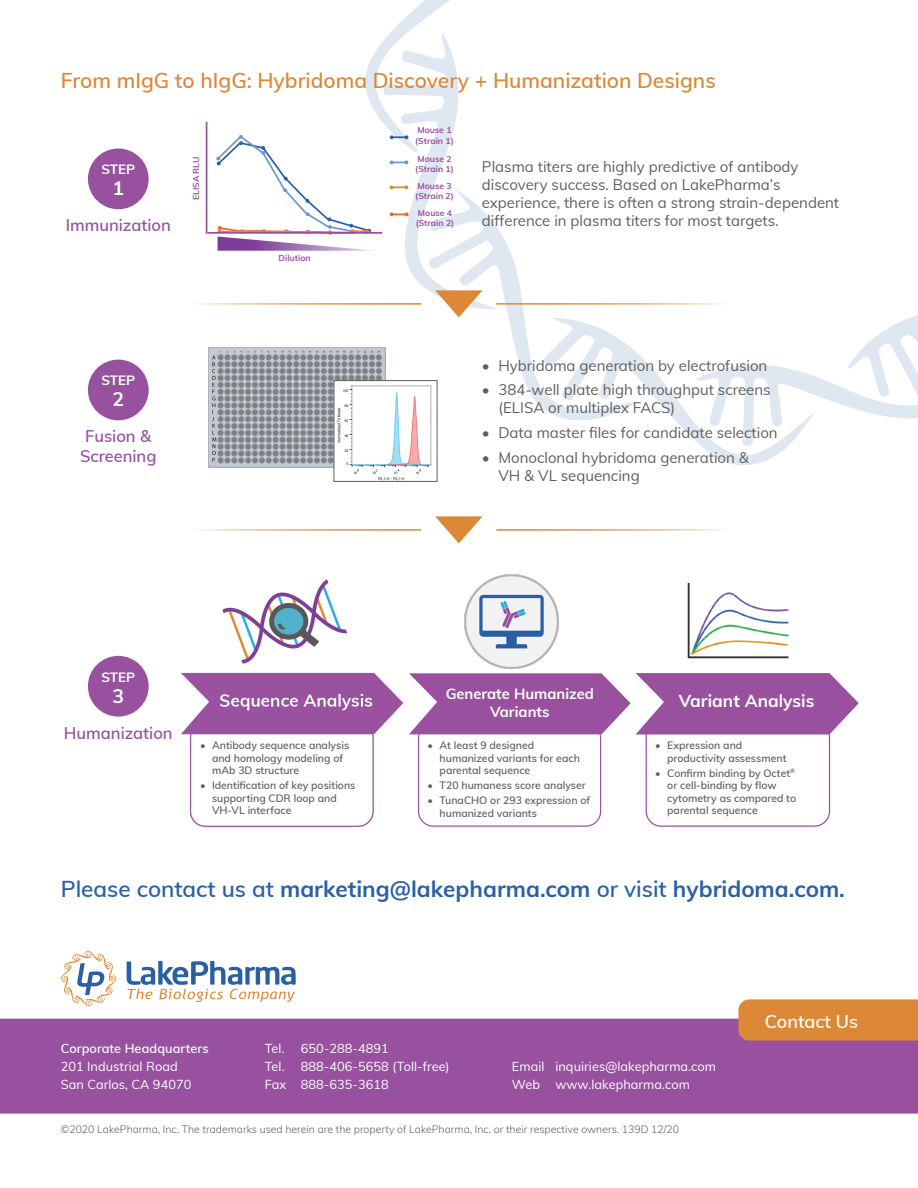
<style>
.page{position:relative;width:918px;height:1188px;background:#fff}
.page>*{position:absolute;margin:0;border:0;box-sizing:border-box;transform-origin:0 0}
.t1{font:700 22.5px "Muli";color:#2c5fa5}
.t2{font:600 21px "Muli";color:#dd8837}
.t3{font:700 19.5px "Muli";color:#fff}
.t4{font:600 18px "Muli";color:#fff}
.t5{font:700 17.25px "Muli";color:#fff}
.t6{font:600 16.5px/19.8px "Muli";color:#97519f;text-align:center}
.t7{font:15px/18px "Muli";color:#5f5e5e}
.t8{font:700 14.7px/17.7px "Muli";color:#fff;text-align:center}
.t9{font:700 13.5px "Muli";color:#fff}
.t10{font:12.75px/18px "Muli";letter-spacing:.005em;color:#fff}
.t11{font:600 12.75px "Muli";letter-spacing:.005em;color:#fff}
.t12{font:600 10.5px/12.6px "Muli";color:#5f5e5e}
.t13{font:300 10.5px "Muli";color:#5f5e5e}
.t14{font:700 8.7px/10.4px "Muli";color:#99519f}
.s1{font-weight:600}
</style>
<div class="page">
<div style="left:0;top:1019px;width:918px;height:95px;background:#97519f"></div>
<svg style="left:816px;top:315px;width:102px;height:104px"></svg>
<svg style="left:437px;top:257px;width:116px;height:177px"></svg>
<svg style="left:541px;top:318px;width:275px;height:147px"></svg>
<svg style="left:127px;top:961px;width:169px;height:41px"></svg>
<svg style="left:61px;top:951px;width:55px;height:55px"></svg>
<div style="left:738px;top:999px;width:180px;height:42px;background:#dd8837"></div>
<hr style="left:206px;top:122px;width:1px;height:112px;background:#99519f">
<hr style="left:208px;top:232px;width:174px;height:2px;background:#99519f">
<img style="left:181px;top:579px;width:223px;height:248px">
<div style="left:196px;top:740px;width:171px;height:67px;background:#fff"></div>
<div style="left:646px;top:722px;width:184px;height:105px;border:1px solid #99519f;border-radius:15px"></div>
<img style="left:687px;top:582px;width:102px;height:77px">
<div style="left:88px;top:149px;width:61px;height:60px;background:#97519f;border-radius:50%"></div>
<div style="left:88px;top:656px;width:61px;height:61px;background:#97519f;border-radius:50%"></div>
<div style="left:418px;top:722px;width:183px;height:105px;border:1px solid #99519f;border-radius:15px"></div>
<svg style="left:409px;top:673px;width:450px;height:62px;background:#a86bad"></svg>
<svg style="left:216px;top:0;width:296px;height:317px"></svg>
<hr style="left:190px;top:303px;width:231px;height:2px;background:#fff">
<hr style="left:496px;top:303px;width:232px;height:2px;background:#fff">
<svg style="left:435px;top:516px;width:48px;height:27px"></svg>
<div style="left:88px;top:360px;width:61px;height:60px;background:#97519f;border-radius:50%"></div>
<img style="left:208px;top:347px;width:178px;height:120px">
<div style="left:334px;top:381px;width:103px;height:100px;background:#fff"></div>
<img style="left:337px;top:385px;width:95px;height:95px">
<div style="left:334px;top:380px;width:103px;height:102px;border:1px solid #5f5e5e"></div>
<img style="left:464px;top:574px;width:95px;height:95px">
<h2 class="t2" style="left:61px;top:65px;width:656px">From mIgG to hIgG: Hybridoma Discovery + Humanization Designs</h2>
<p class="t9" style="left:101px;top:160px;width:35px">STEP</p>
<h3 class="t3" style="left:112px;top:174px;width:13px">1</h3>
<h3 class="t6" style="left:66px;top:215px;width:107px">Immunization</h3>
<p class="t14" style="left:190px;top:200px;width:45px;rotate:-90deg">ELISA RLU</p>
<p class="t9" style="left:101px;top:371px;width:35px">STEP</p>
<h3 class="t3" style="left:112px;top:385px;width:13px">2</h3>
<h3 class="t6" style="left:80px;top:426px;width:78px">Fusion &amp;<br>Screening</h3>
<p class="t14" style="left:279px;top:252px;width:34px">Dilution</p>
<p class="t14" style="left:415px;top:125px;width:40px">Mouse 1 (Strain 1)</p>
<p class="t14" style="left:415px;top:153px;width:40px">Mouse 2 (Strain 1)</p>
<p class="t14" style="left:415px;top:180px;width:40px">Mouse 3 (Strain 2)</p>
<p class="t14" style="left:416px;top:207px;width:40px">Mouse 4 (Strain 2)</p>
<h3 class="t7" style="left:482px;top:157px;width:359px">Plasma titers are highly predictive of antibody discovery success. Based on LakePharma’s experience, there is often a strong strain-dependent difference in plasma titers for most targets.</h3>
<h3 class="t7" style="left:482px;top:356px;width:287px">• Hybridoma generation by electrofusion</h3>
<h3 class="t7" style="left:498px;top:380px;width:274px;text-indent:-16px">• 384-well plate high throughput screens (ELISA or multiplex FACS)</h3>
<h3 class="t7" style="left:482px;top:423px;width:297px">• Data master files for candidate selection</h3>
<h3 class="t7" style="left:498px;top:448px;width:252px;text-indent:-16px">• Monoclonal hybridoma generation &amp;<br>VH &amp; VL sequencing</h3>
<p class="t9" style="left:101px;top:667px;width:35px">STEP</p>
<h3 class="t3" style="left:112px;top:681px;width:13px">3</h3>
<h3 class="t6" style="left:64px;top:722px;width:110px">Humanization</h3>
<p class="t12" style="left:212px;top:739px;width:139px;text-indent:-12px">• Antibody sequence analysis and homology modeling of mAb 3D structure</p>
<p class="t12" style="left:212px;top:779px;width:145px;text-indent:-12px">• Identification of key positions supporting CDR loop and<br>VH-VL interface</p>
<h3 class="t8" style="left:446px;top:684px;width:150px">Generate Humanized<br>Variants</h3>
<p class="t12" style="left:440px;top:739px;width:142px;text-indent:-12px">• At least 9 designed humanized variants for each parental sequence</p>
<p class="t12" style="left:428px;top:779px;width:160px">• T20 humaness score analyser</p>
<p class="t12" style="left:440px;top:793px;width:152px;text-indent:-12px">• TunaCHO or 293 expression of humanized variants</p>
<h3 class="t5" style="left:679px;top:689px;width:137px">Variant Analysis</h3>
<p class="t12" style="left:667px;top:739px;width:121px;text-indent:-12px">• Expression and productivity assessment</p>
<p class="t12" style="left:667px;top:766px;width:130px;text-indent:-12px">• Confirm binding by Octet<sup>® </sup>or cell-binding by flow cytometry as compared to parental sequence</p>
<h1 class="t1" style="left:61px;top:872px;width:786px"><span class="s1">Please contact us at</span> marketing@lakepharma.com <span class="s1">or visit</span> hybridoma.com.</h1>
<p class="t11" style="left:61px;top:1039px;width:150px">Corporate Headquarters</p>
<p class="t10" style="left:61px;top:1057px;width:132px">201 Industrial Road<br>San Carlos, CA 94070</p>
<p class="t10" style="left:512px;top:1057px;width:206px">Email inquiries@lakepharma.com<br>Web www.lakepharma.com</p>
<p class="t13" style="left:61px;top:1122px;width:620px">©2020 LakePharma, Inc. The trademarks used herein are the property of LakePharma, Inc. or their respective owners. 139D 12/20</p>
<p class="t10" style="left:265px;top:1039px;width:21px">Tel.</p>
<p class="t10" style="left:301px;top:1039px;width:90px">650-288-4891</p>
<p class="t10" style="left:265px;top:1057px;width:21px">Tel.</p>
<p class="t10" style="left:265px;top:1057px;width:186px;text-indent:36px">888-406-5658 (Toll-free)<br>Fax 888-635-3618</p>
<h3 class="t4" style="left:765px;top:1008px;width:95px">Contact Us</h3>
</div>
